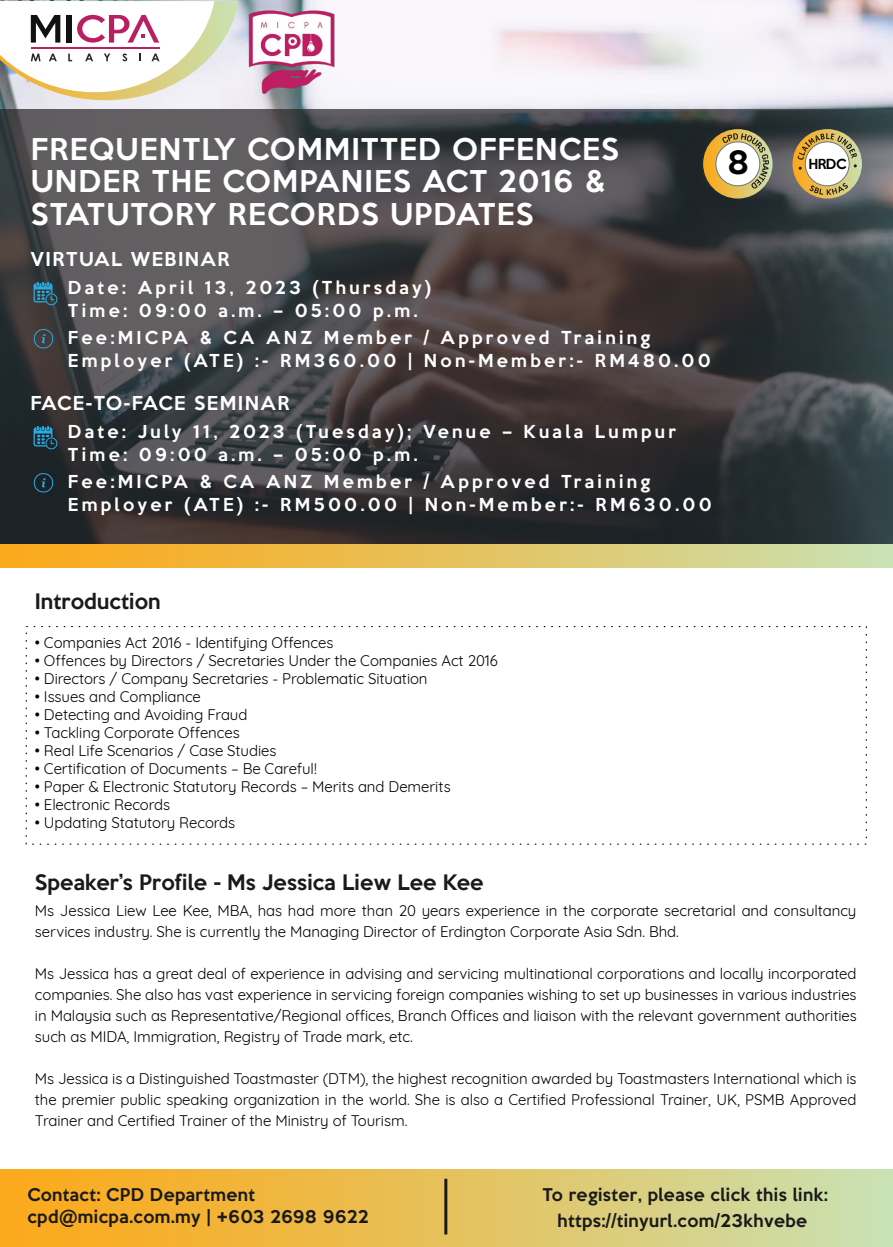
<style>
.page{position:relative;width:893px;height:1247px;background:#fff}
.page>*{position:absolute;margin:0;border:0;box-sizing:border-box;transform-origin:0 0}
.t1{font:500 29.4px "Keep Calm";color:#000}
.t2{font:500 27.45px/32.2px "Keep Calm";letter-spacing:.045em;color:#fff}
.t3{font:500 19.5px "Keep Calm";letter-spacing:.005em;color:#1a1a1a}
.t4{font:500 17.55px "Keep Calm";letter-spacing:.085em;color:#fff}
.t5{font:500 16.35px/22.8px "Keep Calm";letter-spacing:.2em;color:#fff}
.t6{font:500 16.05px/22.2px "Keep Calm";letter-spacing:.025em;color:#1a1a1a}
.t7{font:15px/21px "Quicksand";letter-spacing:-.005em;color:#000;text-align:justify}
.t8{font:500 12.6px "Keep Calm";color:#000}
</style>
<div class="page">
<img style="left:0;top:0;width:892px;height:109px">
<svg style="left:0;top:109px;width:893px;height:435px;background:#403f41"></svg>
<div style="left:0;top:544px;width:893px;height:23px;background:linear-gradient(to right,#ffa612,#cbe0ae)"></div>
<div style="left:0;top:1169px;width:892px;height:77px;background:linear-gradient(to right,#ffa611,#cbe0ae)"></div>
<hr style="left:444px;top:1178px;width:3px;height:56px;background:#1a1a1a">
<svg style="left:0;top:1px;width:239px;height:110px"></svg>
<img style="left:245px;top:8px;width:94px;height:89px">
<svg style="left:792px;top:129px;width:70px;height:69px"></svg>
<div style="left:805px;top:142px;width:44px;height:44px;background:#fff;border-radius:50%"></div>
<svg style="left:797px;top:133px;width:60px;height:37px"></svg>
<svg style="left:809px;top:183px;width:39px;height:12px"></svg>
<svg style="left:703px;top:129px;width:70px;height:69px"></svg>
<svg style="left:716px;top:142px;width:44px;height:44px"></svg>
<svg style="left:722px;top:133px;width:47px;height:56px"></svg>
<div style="left:715px;top:141px;width:45px;height:45px;border:1px solid #647882;border-radius:50%"></div>
<div style="left:45px;top:293px;width:12px;height:12px;border:1px solid #29aae1;border-radius:50%"></div>
<svg style="left:34px;top:282px;width:20px;height:20px"></svg>
<svg style="left:34px;top:328px;width:20px;height:21px"></svg>
<div style="left:45px;top:437px;width:12px;height:12px;border:1px solid #29aae1;border-radius:50%"></div>
<svg style="left:34px;top:426px;width:20px;height:20px"></svg>
<svg style="left:34px;top:472px;width:20px;height:21px"></svg>
<h2 class="t2" style="left:31px;top:131px;width:590px">FREQUENTLY COMMITTED OFFENCES<br>UNDER THE COMPANIES ACT 2016 &amp;<br>STATUTORY RECORDS UPDATES</h2>
<p class="t4" style="left:31px;top:244px;width:201px">VIRTUAL WEBINAR</p>
<p class="t5" style="left:68px;top:274px;width:365px">Date: April 13, 2023 (Thursday)<br>Time: 09:00 a.m. – 05:00 p.m.</p>
<p class="t5" style="left:68px;top:325px;width:644px">Fee:MICPA &amp; CA ANZ Member / Approved Training<br>Employer (ATE) :- RM360.00 | Non-Member:- RM480.00</p>
<p class="t4" style="left:31px;top:388px;width:261px">FACE-TO-FACE SEMINAR</p>
<p class="t5" style="left:68px;top:418px;width:610px">Date: July 11, 2023 (Tuesday); Venue – Kuala Lumpur<br>Time: 09:00 a.m. – 05:00 p.m.</p>
<p class="t5" style="left:68px;top:469px;width:645px">Fee:MICPA &amp; CA ANZ Member / Approved Training<br>Employer (ATE) :- RM500.00 | Non-Member:- RM630.00</p>
<h1 class="t1" style="left:727px;top:137px;width:23px">8</h1>
<p class="t8" style="left:808px;top:153px;width:39px">HRDC</p>
<h3 class="t3" style="left:35px;top:584px;width:127px">Introduction</h3>
<p class="t7" style="left:35px;top:630px;width:300px">• Companies Act 2016 - Identifying Offences</p>
<p class="t7" style="left:35px;top:648px;width:464px">• Offences by Directors / Secretaries Under the Companies Act 2016</p>
<p class="t7" style="left:35px;top:666px;width:394px">• Directors / Company Secretaries - Problematic Situation</p>
<p class="t7" style="left:35px;top:684px;width:168px">• Issues and Compliance</p>
<p class="t7" style="left:35px;top:702px;width:214px">• Detecting and Avoiding Fraud</p>
<p class="t7" style="left:35px;top:720px;width:206px">• Tackling Corporate Offences</p>
<p class="t7" style="left:35px;top:738px;width:243px">• Real Life Scenarios / Case Studies</p>
<p class="t7" style="left:35px;top:756px;width:283px">• Certification of Documents – Be Careful!</p>
<p class="t7" style="left:35px;top:774px;width:417px">• Paper &amp; Electronic Statutory Records – Merits and Demerits</p>
<p class="t7" style="left:35px;top:792px;width:137px">• Electronic Records</p>
<p class="t7" style="left:35px;top:810px;width:202px">• Updating Statutory Records</p>
<h3 class="t3" style="left:35px;top:865px;width:450px">Speaker’s Profile - Ms Jessica Liew Lee Kee</h3>
<p class="t7" style="left:35px;top:898px;width:823px">Ms Jessica Liew Lee Kee, MBA, has had more than 20 years experience in the corporate secretarial and consultancy services industry. She is currently the Managing Director of Erdington Corporate Asia Sdn. Bhd.</p>
<p class="t7" style="left:35px;top:961px;width:823px">Ms Jessica has a great deal of experience in advising and servicing multinational corporations and locally incorporated companies. She also has vast experience in servicing foreign companies wishing to set up businesses in various industries in Malaysia such as Representative/Regional offices, Branch Offices and liaison with the relevant government authorities such as MIDA, Immigration, Registry of Trade mark, etc.</p>
<p class="t7" style="left:35px;top:1066px;width:823px">Ms Jessica is a Distinguished Toastmaster (DTM), the highest recognition awarded by Toastmasters International which is the premier public speaking organization in the world. She is also a Certified Professional Trainer, UK, PSMB Approved Trainer and Certified Trainer of the Ministry of Tourism.</p>
<p class="t6" style="left:27px;top:1181px;width:343px">Contact: CPD Department cpd@micpa.com.my | +603 2698 9622</p>
<p class="t6" style="left:542px;top:1181px;width:287px">To register, please click this link:</p>
<p class="t6" style="left:558px;top:1208px;width:251px">https://tinyurl.com/23khvebe</p>
</div>
